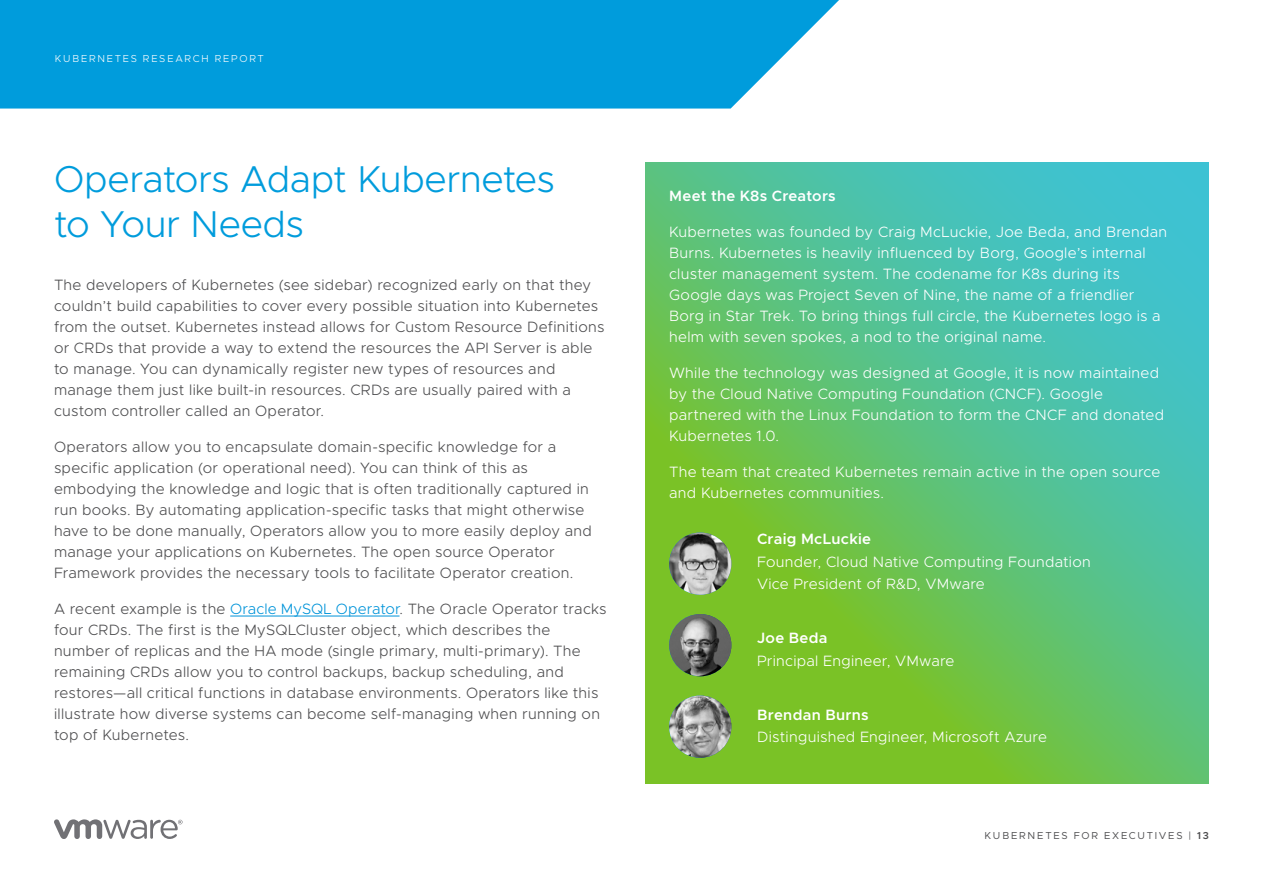
<style>
.page{position:relative;width:1263px;height:893px;background:#fff}
.page>*{position:absolute;margin:0;border:0;box-sizing:border-box;transform-origin:0 0}
.t1{font:300 37.5px/45px "Metropolis";letter-spacing:-.015em;color:#009cdc}
.t2{font:300 15px/21px "Metropolis";letter-spacing:.02em;color:#4d4d4f}
.t3{font:300 15px/21px "Metropolis";letter-spacing:.02em;color:#fff}
.t4{font:600 15px "Metropolis";letter-spacing:.02em;color:#fff}
.t5{font:10.2px "Metropolis";letter-spacing:.17em;color:#4d4d4f}
.t6{font:300 10.2px "Metropolis";letter-spacing:.175em;color:#fff}
.s1{color:#0094d9}
.s2{font-weight:600}
</style>
<div class="page">
<svg style="left:0;top:0;width:839px;height:109px;background:#11a2de"></svg>
<svg style="left:54px;top:819px;width:129px;height:20px"></svg>
<hr style="left:230px;top:616px;width:169px;height:1px;background:#0094d9">
<svg style="left:646px;top:162px;width:563px;height:621px;background:#5ec176"></svg>
<img style="left:669px;top:532px;width:62px;height:63px;border-radius:31px">
<img style="left:669px;top:614px;width:62px;height:62px;border-radius:31px">
<img style="left:669px;top:695px;width:62px;height:63px;border-radius:31px">
<p class="t6" style="left:55px;top:52px;width:210px">KUBERNETES RESEARCH REPORT</p>
<h1 class="t1" style="left:54px;top:156px;width:502px">Operators Adapt Kubernetes to Your Needs</h1>
<p class="t2" style="left:54px;top:274px;width:552px">The developers of Kubernetes (see sidebar) recognized early on that they couldn’t build capabilities to cover every possible situation into Kubernetes from the outset. Kubernetes instead allows for Custom Resource Definitions or CRDs that provide a way to extend the resources the API Server is able to manage. You can dynamically register new types of resources and manage them just like built-in resources. CRDs are usually paired with a custom controller called an Operator.</p>
<p class="t2" style="left:54px;top:436px;width:539px">Operators allow you to encapsulate domain-specific knowledge for a specific application (or operational need). You can think of this as embodying the knowledge and logic that is often traditionally captured in run books. By automating application-specific tasks that might otherwise have to be done manually, Operators allow you to more easily deploy and manage your applications on Kubernetes. The open source Operator Framework provides the necessary tools to facilitate Operator creation.</p>
<p class="t2" style="left:54px;top:598px;width:554px">A recent example is the <span class="s1">Oracle MySQL Operator</span>. The Oracle Operator tracks four CRDs. The first is the MySQLCluster object, which describes the number of replicas and the HA mode (single primary, multi-primary). The remaining CRDs allow you to control backups, backup scheduling, and restores—all critical functions in database environments. Operators like this illustrate how diverse systems can become self-managing when running on top of Kubernetes.</p>
<p class="t4" style="left:669px;top:187px;width:168px">Meet the K8s Creators</p>
<p class="t3" style="left:669px;top:222px;width:500px">Kubernetes was founded by Craig McLuckie, Joe Beda, and Brendan Burns. Kubernetes is heavily influenced by Borg, Google’s internal cluster management system. The codename for K8s during its Google days was Project Seven of Nine, the name of a friendlier Borg in Star Trek. To bring things full circle, the Kubernetes logo is a helm with seven spokes, a nod to the original name.</p>
<p class="t3" style="left:669px;top:363px;width:496px">While the technology was designed at Google, it is now maintained by the Cloud Native Computing Foundation (CNCF). Google partnered with the Linux Foundation to form the CNCF and donated Kubernetes 1.0.</p>
<p class="t3" style="left:669px;top:462px;width:493px">The team that created Kubernetes remain active in the open source and Kubernetes communities.</p>
<p class="t4" style="left:757px;top:530px;width:116px">Craig McLuckie</p>
<p class="t3" style="left:757px;top:550px;width:335px;line-height:22.5px">Founder, Cloud Native Computing Foundation<br>Vice President of R&amp;D, VMware</p>
<p class="t4" style="left:757px;top:629px;width:72px">Joe Beda</p>
<p class="t3" style="left:757px;top:650px;width:199px">Principal Engineer, VMware</p>
<p class="t4" style="left:757px;top:705px;width:113px">Brendan Burns</p>
<p class="t3" style="left:757px;top:727px;width:291px">Distinguished Engineer, Microsoft Azure</p>
<p class="t5" style="left:985px;top:829px;width:226px">KUBERNETES FOR EXECUTIVES | <span class="s2">13</span></p>
</div>
